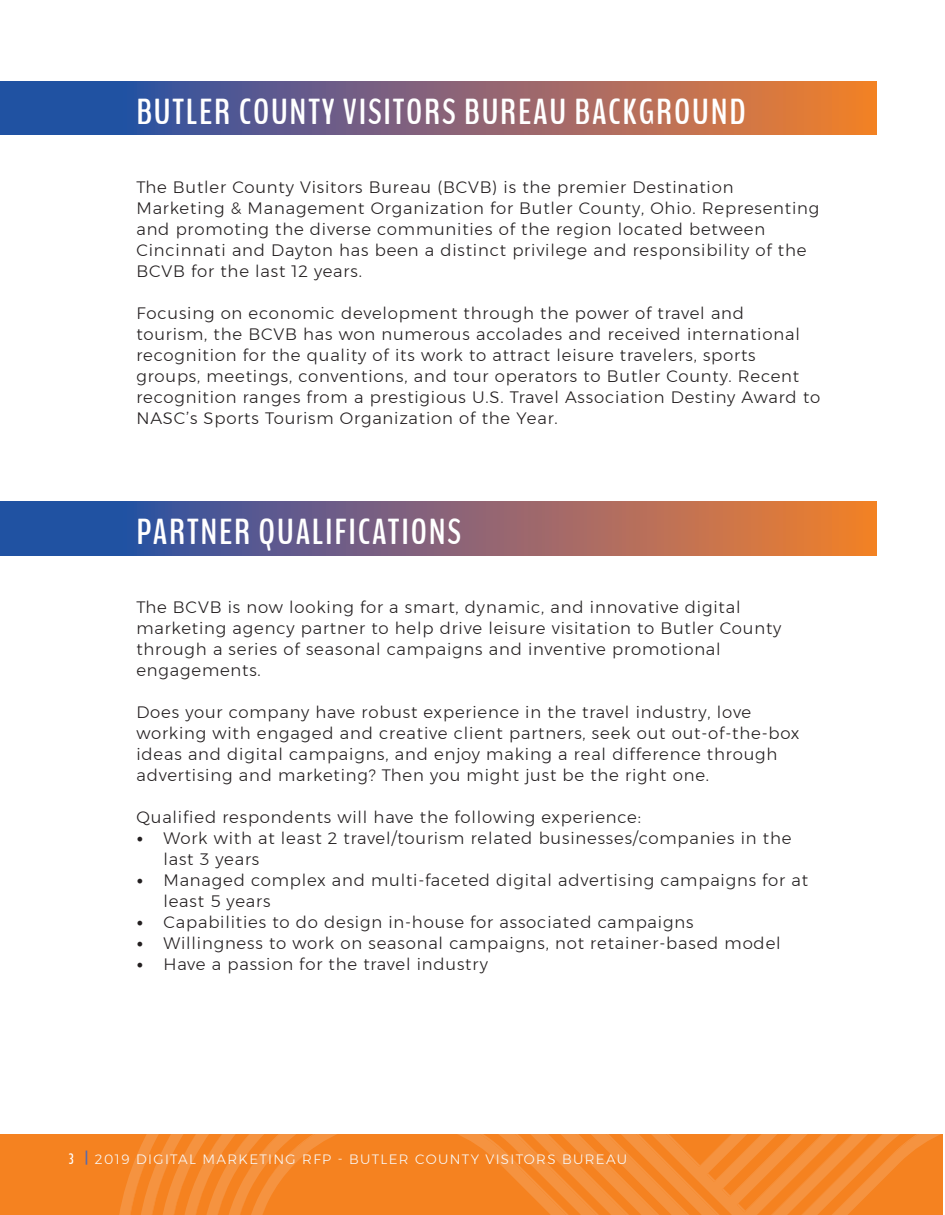
<style>
.page{position:relative;width:945px;height:1215px;background:#fff}
.page>*{position:absolute;margin:0;border:0;box-sizing:border-box;transform-origin:0 0}
.t1{font:700 36px "Bench Nine";letter-spacing:.05em;color:#fff}
.t2{font:300 16.5px/21px "Montserrat";letter-spacing:.05em;color:#231f20}
.t3{font:300 13.5px "Montserrat";letter-spacing:.1em;color:#f9f9f9}
.s1{font-family:"Minion Pro";font-weight:400;font-size:18px}
.s2{font-family:"Bench Nine";font-weight:700;font-size:15px;color:#fff}
.s3{font-weight:500;font-size:15px;color:#5269b1}
</style>
<div class="page">
<div style="left:0;top:1134px;width:943px;height:81px;background:#f58220"></div>
<svg style="left:119px;top:1134px;width:822px;height:81px"></svg>
<svg style="left:0;top:81px;width:876px;height:54px;background:#836474"></svg>
<svg style="left:0;top:501px;width:876px;height:54px;background:#836474"></svg>
<h1 class="t1" style="left:136px;top:88px;width:611px">BUTLER COUNTY VISITORS BUREAU BACKGROUND</h1>
<p class="t2" style="left:136px;top:176px;width:684px">The Butler County Visitors Bureau (BCVB) is the premier Destination Marketing &amp; Management Organization for Butler County, Ohio. Representing and promoting the diverse communities of the region located between Cincinnati and Dayton has been a distinct privilege and responsibility of the BCVB for the last 12 years.</p>
<p class="t2" style="left:136px;top:302px;width:685px">Focusing on economic development through the power of travel and<br>tourism, the BCVB has won numerous accolades and received international recognition for the quality of its work to attract leisure travelers, sports groups, meetings, conventions, and tour operators to Butler County. Recent recognition ranges from a prestigious U.S. Travel Association Destiny Award to NASC’s Sports Tourism Organization of the Year.</p>
<h1 class="t1" style="left:136px;top:508px;width:326px">PARTNER QUALIFICATIONS</h1>
<p class="t2" style="left:136px;top:596px;width:646px">The BCVB is now looking for a smart, dynamic, and innovative digital marketing agency partner to help drive leisure visitation to Butler County through a series of seasonal campaigns and inventive promotional engagements.</p>
<p class="t2" style="left:136px;top:701px;width:665px">Does your company have robust experience in the travel industry, love working with engaged and creative client partners, seek out out-of-the-box ideas and digital campaigns, and enjoy making a real difference through advertising and marketing? Then you might just be the right one.</p>
<p class="t2" style="left:136px;top:806px;width:506px">Qualified respondents will have the following experience:</p>
<p class="t2" style="left:163px;top:827px;width:630px;text-indent:-27px"><span class="s1">•</span> Work with at least 2 travel/tourism related businesses/companies in the last 3 years</p>
<p class="t2" style="left:163px;top:869px;width:646px;text-indent:-27px"><span class="s1">•</span> Managed complex and multi-faceted digital advertising campaigns for at least 5 years</p>
<p class="t2" style="left:136px;top:911px;width:559px"><span class="s1">•</span> Capabilities to do design in-house for associated campaigns</p>
<p class="t2" style="left:136px;top:932px;width:646px"><span class="s1">•</span> Willingness to work on seasonal campaigns, not retainer-based model</p>
<p class="t2" style="left:136px;top:953px;width:353px"><span class="s1">•</span> Have a passion for the travel industry</p>
<p class="t3" style="left:69px;top:1149px;width:560px"><span class="s2">3</span> <span class="s3">|</span> 2019 DIGITAL MARKETING RFP - BUTLER COUNTY VISITORS BUREAU</p>
</div>
